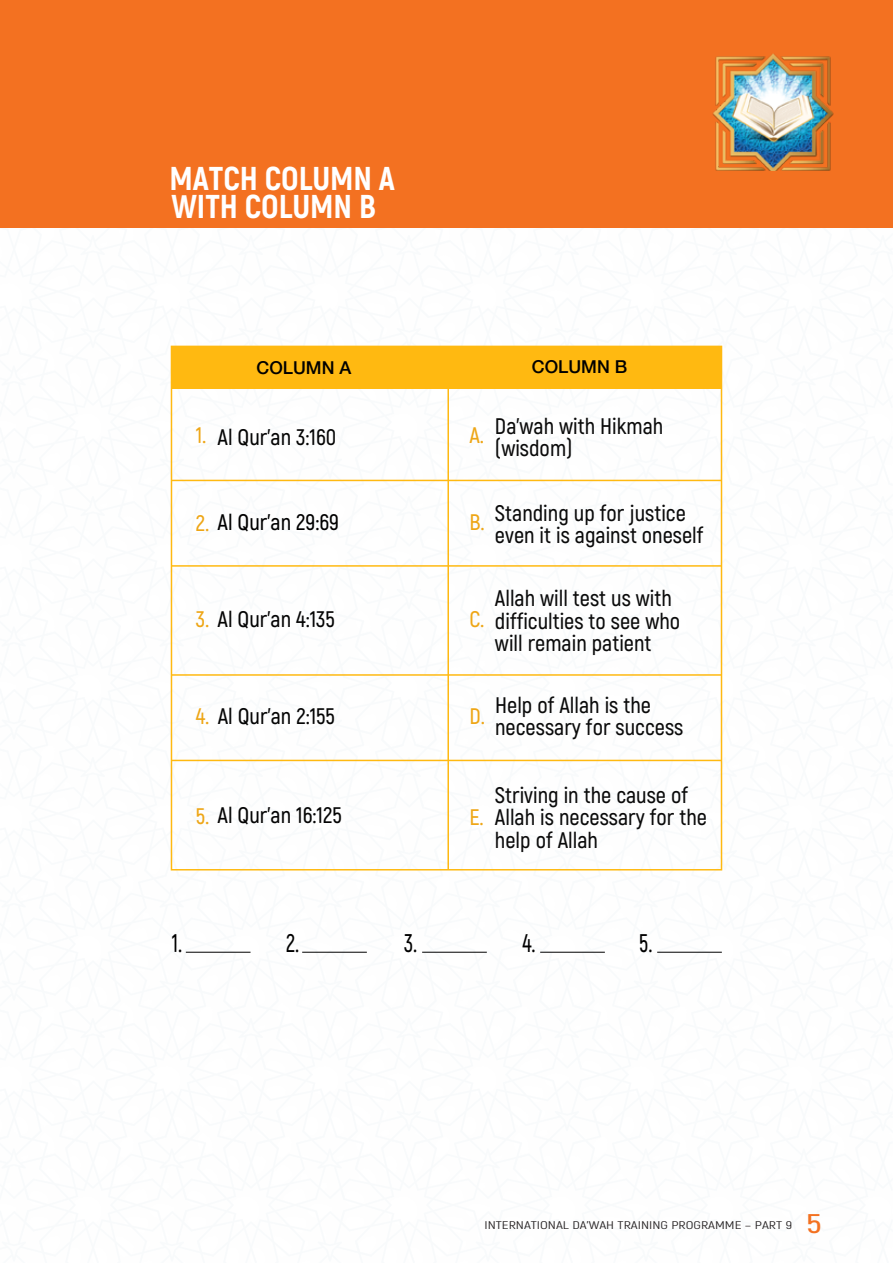
<style>
.page{position:relative;width:893px;height:1263px;background:#fff}
.page>*{position:absolute;margin:0;border:0;box-sizing:border-box;transform-origin:0 0}
.t1{font:800 33px/28.5px "Akrobat";color:#fff}
.t2{font:600 27px "Akrobat";color:#f37121;scale:1.34 1}
.t3{font:600 25.5px "Akrobat";color:#000;scale:.85 1}
.t4{font:600 22.5px/22.5px "Akrobat";color:#0b0b0b}
.t5{font:600 22.5px "Akrobat";color:#050505}
.t6{font:600 22.5px "Akrobat";color:#000}
.t7{font:600 22.5px "Akrobat";color:#eea616}
.t8{font:500 17.7px "Helvetica Neue LT";color:#000}
.t9{font:11.25px "Akrobat";color:#231f20;scale:1.34 1}
.s1{color:#eea616}
</style>
<div class="page">
<div style="left:0;top:0;width:893px;height:228px;background:#f37121"></div>
<img style="left:713px;top:53px;width:121px;height:118px">
<hr style="left:186px;top:952px;width:65px;height:1px;background:#000">
<hr style="left:302px;top:952px;width:65px;height:1px;background:#000">
<hr style="left:422px;top:952px;width:65px;height:1px;background:#000">
<hr style="left:540px;top:952px;width:65px;height:1px;background:#000">
<hr style="left:657px;top:952px;width:65px;height:1px;background:#000">
<hr style="left:172px;top:480px;width:550px;height:1px;background:#ffb911">
<hr style="left:172px;top:565px;width:550px;height:2px;background:#ffb911">
<hr style="left:172px;top:674px;width:550px;height:2px;background:#ffb911">
<hr style="left:172px;top:760px;width:550px;height:1px;background:#ffb911">
<hr style="left:447px;top:388px;width:2px;height:482px;background:#ffb911">
<div style="left:171px;top:346px;width:550px;height:43px;background:#ffb911"></div>
<h1 class="t1" style="left:169px;top:164px;width:227px">MATCH COLUMN A<br>WITH COLUMN B</h1>
<p class="t8" style="left:257px;top:357px;width:96px">COLUMN A</p>
<p class="t8" style="left:532px;top:356px;width:97px">COLUMN B</p>
<p class="t5" style="left:196px;top:423px;width:142px"><span class="s1">1.</span> Al Qur’an 3:160</p>
<p class="t7" style="left:469px;top:422px;width:16px">A.</p>
<p class="t4" style="left:495px;top:414px;width:170px">Da’wah with Hikmah (wisdom)</p>
<p class="t6" style="left:196px;top:508px;width:145px"><span class="s1">2.</span> Al Qur’an 29:69</p>
<p class="t7" style="left:469px;top:509px;width:17px">B.</p>
<p class="t4" style="left:495px;top:501px;width:210px">Standing up for justice even it is against oneself</p>
<p class="t5" style="left:196px;top:605px;width:141px"><span class="s1">3.</span> Al Qur’an 4:135</p>
<p class="t7" style="left:469px;top:606px;width:17px">C.</p>
<p class="t4" style="left:495px;top:587px;width:187px">Allah will test us with difficulties to see who will remain patient</p>
<p class="t5" style="left:196px;top:702px;width:141px"><span class="s1">4.</span> Al Qur’an 2:155</p>
<p class="t7" style="left:469px;top:702px;width:17px">D.</p>
<p class="t4" style="left:495px;top:693px;width:190px">Help of Allah is the necessary for success</p>
<p class="t5" style="left:196px;top:802px;width:147px"><span class="s1">5.</span> Al Qur’an 16:125</p>
<p class="t7" style="left:469px;top:804px;width:16px">E.</p>
<p class="t4" style="left:495px;top:783px;width:214px">Striving in the cause of<br>Allah is necessary for the help of Allah</p>
<p class="t3" style="left:172px;top:928px;width:14px">1.</p>
<p class="t3" style="left:286px;top:928px;width:17px">2.</p>
<p class="t3" style="left:404px;top:928px;width:17px">3.</p>
<p class="t3" style="left:522px;top:928px;width:17px">4.</p>
<p class="t3" style="left:639px;top:928px;width:17px">5.</p>
<p class="t9" style="left:484px;top:1218px;width:231px">INTERNATIONAL DA’WAH TRAINING PROGRAMME – PART 9</p>
<p class="t2" style="left:806px;top:1207px;width:13px">5</p>
</div>
